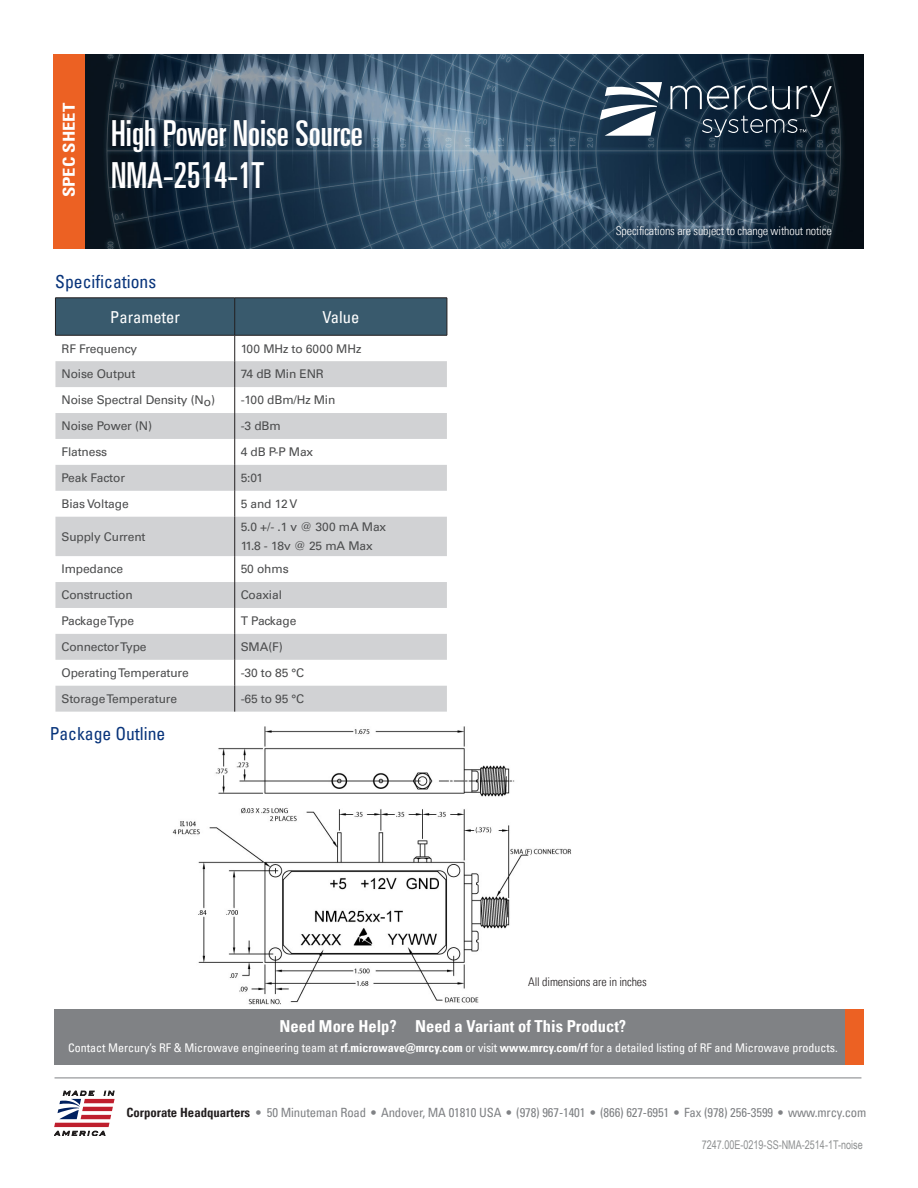
<style>
.page{position:relative;width:918px;height:1188px;background:#fff}
.page>*{position:absolute;margin:0;border:0;box-sizing:border-box;transform-origin:0 0}
.t1{font:36px/42px "Univers LT Pro Ult Cond";color:#fff}
.t2{font:condensed 18px "Univers LT Pro";color:#08347b}
.t3{font:700 condensed 16.5px "Univers LT Pro";color:#fff}
.t4{font:condensed 16.5px "Univers LT Pro";color:#fff}
.t5{font:700 condensed 16.5px "Univers LT Pro";color:#fff;scale:1.13 1}
.t6{font:condensed 12.75px "Univers LT Pro";letter-spacing:-.01em;color:#808285}
.t7{font:12px/18.8px "Univers LT Pro 55 Roman";letter-spacing:-.01em;color:#4b4c4d}
.t8{font:condensed 12px "Univers LT Pro";color:#fff}
.t9{font:300 condensed 12px "Univers LT Pro";letter-spacing:-.01em;color:#fff}
.t10{font:12px "Arial Narrow";color:#8e9091;scale:.92 1}
.t11{font:300 condensed 12px "Univers LT Pro";letter-spacing:-.01em;color:#231f20}
.s1{font-weight:700}
.s2{font-weight:700;color:#231f20}
</style>
<div class="page">
<img style="left:85px;top:54px;width:779px;height:194px">
<div style="left:53px;top:54px;width:32px;height:194px;background:#ec6123"></div>
<svg style="left:600px;top:82px;width:62px;height:54px"></svg>
<svg style="left:670px;top:86px;width:162px;height:51px"></svg>
<hr style="left:55px;top:1078px;width:806px;height:1px;background:#808285">
<svg style="left:54px;top:1091px;width:61px;height:45px"></svg>
<div style="left:55px;top:1010px;width:790px;height:55px;background:#808285"></div>
<div style="left:845px;top:1010px;width:19px;height:55px;background:#ec6123"></div>
<img style="left:172px;top:726px;width:400px;height:279px">
<svg style="left:55px;top:517px;width:392px;height:195px;fill:#d1d2d4"></svg>
<svg style="left:55px;top:299px;width:392px;height:218px"></svg>
<hr style="left:234px;top:517px;width:1px;height:39px;background:#231f20">
<svg style="left:234px;top:556px;width:1px;height:156px"></svg>
<hr style="left:55px;top:298px;width:180px;height:1px;background:#231f20">
<hr style="left:55px;top:298px;width:1px;height:37px;background:#231f20">
<hr style="left:55px;top:335px;width:180px;height:1px;background:#231f20">
<hr style="left:235px;top:298px;width:212px;height:1px;background:#231f20">
<hr style="left:234px;top:298px;width:1px;height:37px;background:#231f20">
<hr style="left:235px;top:335px;width:212px;height:1px;background:#231f20">
<hr style="left:447px;top:298px;width:1px;height:37px;background:#231f20">
<h3 class="t5" style="left:59px;top:197px;width:85px;rotate:-90deg">SPEC SHEET</h3>
<h1 class="t1" style="left:111px;top:110px;width:253px">High Power Noise Source<br>NMA-2514-1T</h1>
<h2 class="t2" style="left:55px;top:271px;width:102px">Specifications</h2>
<h3 class="t4" style="left:110px;top:306px;width:71px">Parameter</h3>
<h3 class="t4" style="left:322px;top:306px;width:38px">Value</h3>
<p class="t7" style="left:61px;top:338px;width:77px">RF Frequency</p>
<p class="t7" style="left:241px;top:338px;width:122px">100 MHz to 6000 MHz</p>
<p class="t7" style="left:61px;top:364px;width:76px">Noise Output</p>
<p class="t7" style="left:241px;top:364px;width:85px">74 dB Min ENR</p>
<p class="t7" style="left:61px;top:390px;width:155px">Noise Spectral Density (No)</p>
<p class="t7" style="left:241px;top:390px;width:96px">-100 dBm/Hz Min</p>
<p class="t7" style="left:61px;top:416px;width:92px">Noise Power (N)</p>
<p class="t7" style="left:241px;top:416px;width:42px">-3 dBm</p>
<p class="t7" style="left:61px;top:442px;width:47px">Flatness</p>
<p class="t7" style="left:241px;top:442px;width:74px">4 dB P-P Max</p>
<p class="t7" style="left:61px;top:468px;width:65px">Peak Factor</p>
<p class="t7" style="left:241px;top:468px;width:24px">5:01</p>
<p class="t7" style="left:61px;top:494px;width:69px">Bias Voltage</p>
<p class="t7" style="left:241px;top:494px;width:58px">5 and 12 V</p>
<p class="t7" style="left:61px;top:527px;width:86px">Supply Current</p>
<p class="t7" style="left:241px;top:517px;width:147px">5.0 +/- .1 v @ 300 mA Max<br>11.8 - 18v @ 25 mA Max</p>
<p class="t7" style="left:61px;top:559px;width:63px">Impedance</p>
<p class="t7" style="left:241px;top:559px;width:49px">50 ohms</p>
<p class="t7" style="left:61px;top:585px;width:73px">Construction</p>
<p class="t7" style="left:241px;top:585px;width:43px">Coaxial</p>
<p class="t7" style="left:61px;top:611px;width:74px">Package Type</p>
<p class="t7" style="left:241px;top:611px;width:57px">T Package</p>
<p class="t7" style="left:61px;top:637px;width:87px">Connector Type</p>
<p class="t7" style="left:241px;top:637px;width:44px">SMA(F)</p>
<p class="t7" style="left:61px;top:663px;width:129px">Operating Temperature</p>
<p class="t7" style="left:241px;top:663px;width:65px">-30 to 85 °C</p>
<p class="t7" style="left:61px;top:689px;width:117px">Storage Temperature</p>
<p class="t7" style="left:241px;top:689px;width:65px">-65 to 95 °C</p>
<h2 class="t2" style="left:50px;top:722px;width:117px">Package Outline</h2>
<p class="t9" style="left:616px;top:223px;width:217px">Specifications are subject to change without notice</p>
<p class="t11" style="left:528px;top:974px;width:120px">All dimensions are in inches</p>
<h3 class="t3" style="left:280px;top:1016px;width:348px">Need More Help? Need a Variant of This Product?</h3>
<p class="t8" style="left:68px;top:1040px;width:771px">Contact Mercury’s RF &amp; Microwave engineering team at <span class="s1">rf.microwave@mrcy.com</span> or visit <span class="s1">www.mrcy.com/rf</span> for a detailed listing of RF and Microwave products.</p>
<p class="t6" style="left:126px;top:1104px;width:742px"><span class="s2">Corporate Headquarters</span> <span class="s1">•</span> 50 Minuteman Road • Andover, MA 01810 USA • (978) 967-1401 • (866) 627-6951 • Fax (978) 256-3599 • www.mrcy.com</p>
<p class="t10" style="left:702px;top:1136px;width:177px">7247.00E-0219-SS-NMA-2514-1T-noise</p>
</div>
